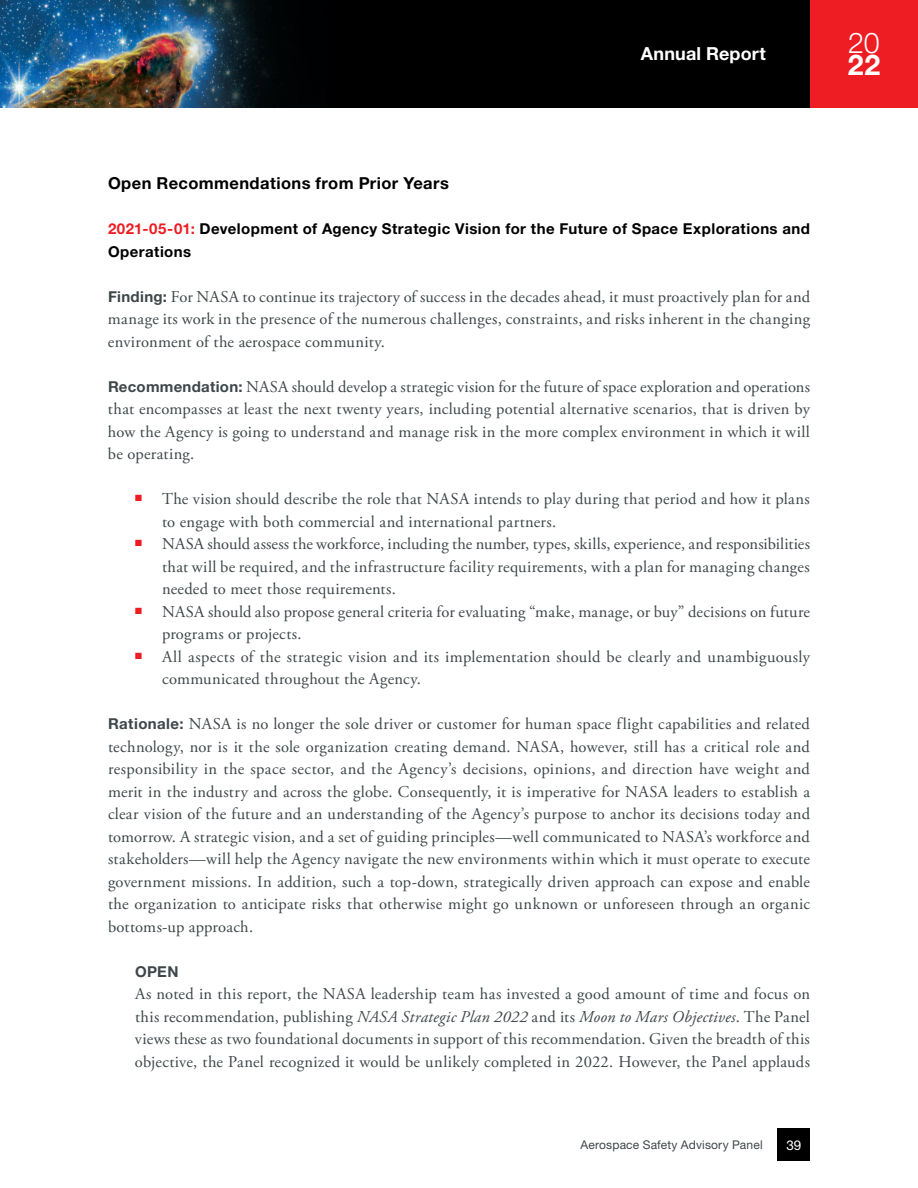
<style>
.page{position:relative;width:918px;height:1188px;background:#fff}
.page>*{position:absolute;margin:0;border:0;box-sizing:border-box;transform-origin:0 0}
.t1{font:300 28.65px "Helvetica Neue LT Std";color:#fff}
.t2{font:700 28.65px "Helvetica Neue LT Std";color:#fff}
.t3{font:700 18px "Helvetica Neue LT Std";letter-spacing:.005em;color:#fff}
.t4{font:16.5px/22.5px "Adobe Garamond Pro";letter-spacing:.015em;color:#3e4649;text-align:justify}
.t5{font:700 16.5px "Helvetica Neue LT Std";letter-spacing:.025em;color:#000001}
.t6{font:700 15px/22.5px "Helvetica Neue LT Std";letter-spacing:.03em;color:#000001}
.t7{font:700 15px "Helvetica Neue LT Std";color:#3e4649}
.t8{font:13.5px "Helvetica Neue LT Std";color:#fff}
.t9{font:12px "Helvetica Neue LT Std";letter-spacing:.015em;color:#3e4649}
.s1{color:#ee1d23}
.s2{font-family:"Helvetica Neue LT Std";font-weight:700;font-size:15px}
.s3{font-style:italic}
</style>
<div class="page">
<img style="left:0;top:0;width:806px;height:108px">
<div style="left:810px;top:0;width:108px;height:108px;background:#ee1d23"></div>
<div style="left:778px;top:1129px;width:32px;height:32px;background:#000001"></div>
<p class="t3" style="left:641px;top:43px;width:126px">Annual Report</p>
<h1 class="t1" style="left:848px;top:26px;width:33px">20</h1>
<h1 class="t2" style="left:848px;top:47px;width:34px">22</h1>
<h2 class="t5" style="left:108px;top:173px;width:343px">Open Recommendations from Prior Years</h2>
<h3 class="t6" style="left:108px;top:217px;width:704px"><span class="s1">2021-05-01:</span> Development of Agency Strategic Vision for the Future of Space Explorations and<br>Operations</h3>
<p class="t4" style="left:108px;top:286px;width:704px"><span class="s2">Finding:</span> For NASA to continue its trajectory of success in the decades ahead, it must proactively plan for and manage its work in the presence of the numerous challenges, constraints, and risks inherent in the changing environment of the aerospace community.</p>
<p class="t4" style="left:108px;top:376px;width:704px"><span class="s2">Recommendation:</span> NASA should develop a strategic vision for the future of space exploration and operations that encompasses at least the next twenty years, including potential alternative scenarios, that is driven by how the Agency is going to understand and manage risk in the more complex environment in which it will be operating.</p>
<p class="t4" style="left:162px;top:488px;width:649px;text-indent:-27px"><sup>■</sup> The vision should describe the role that NASA intends to play during that period and how it plans to engage with both commercial and international partners.</p>
<p class="t4" style="left:162px;top:533px;width:650px;text-indent:-27px"><sup>■</sup> NASA should assess the workforce, including the number, types, skills, experience, and responsibilities that will be required, and the infrastructure facility requirements, with a plan for managing changes needed to meet those requirements.</p>
<p class="t4" style="left:162px;top:601px;width:650px;text-indent:-27px"><sup>■</sup> NASA should also propose general criteria for evaluating “make, manage, or buy” decisions on future programs or projects.</p>
<p class="t4" style="left:162px;top:646px;width:649px;text-indent:-27px"><sup>■</sup> All aspects of the strategic vision and its implementation should be clearly and unambiguously communicated throughout the Agency.</p>
<p class="t4" style="left:108px;top:713px;width:704px"><span class="s2">Rationale:</span> NASA is no longer the sole driver or customer for human space flight capabilities and related technology, nor is it the sole organization creating demand. NASA, however, still has a critical role and responsibility in the space sector, and the Agency’s decisions, opinions, and direction have weight and merit in the industry and across the globe. Consequently, it is imperative for NASA leaders to establish a clear vision of the future and an understanding of the Agency’s purpose to anchor its decisions today and tomorrow. A strategic vision, and a set of guiding principles—well communicated to NASA’s workforce and stakeholders—will help the Agency navigate the new environments within which it must operate to execute government missions. In addition, such a top-down, strategically driven approach can expose and enable the organization to anticipate risks that otherwise might go unknown or unforeseen through an organic bottoms-up approach.</p>
<p class="t7" style="left:135px;top:962px;width:45px">OPEN</p>
<p class="t4" style="left:135px;top:983px;width:677px">As noted in this report, the NASA leadership team has invested a good amount of time and focus on this recommendation, publishing <span class="s3">NASA Strategic Plan 2022</span> and its <span class="s3">Moon to Mars Objectives</span>. The Panel views these as two foundational documents in support of this recommendation. Given the breadth of this objective, the Panel recognized it would be unlikely completed in 2022. However, the Panel applauds</p>
<p class="t9" style="left:581px;top:1138px;width:184px">Aerospace Safety Advisory Panel</p>
<p class="t8" style="left:786px;top:1137px;width:17px">39</p>
</div>
